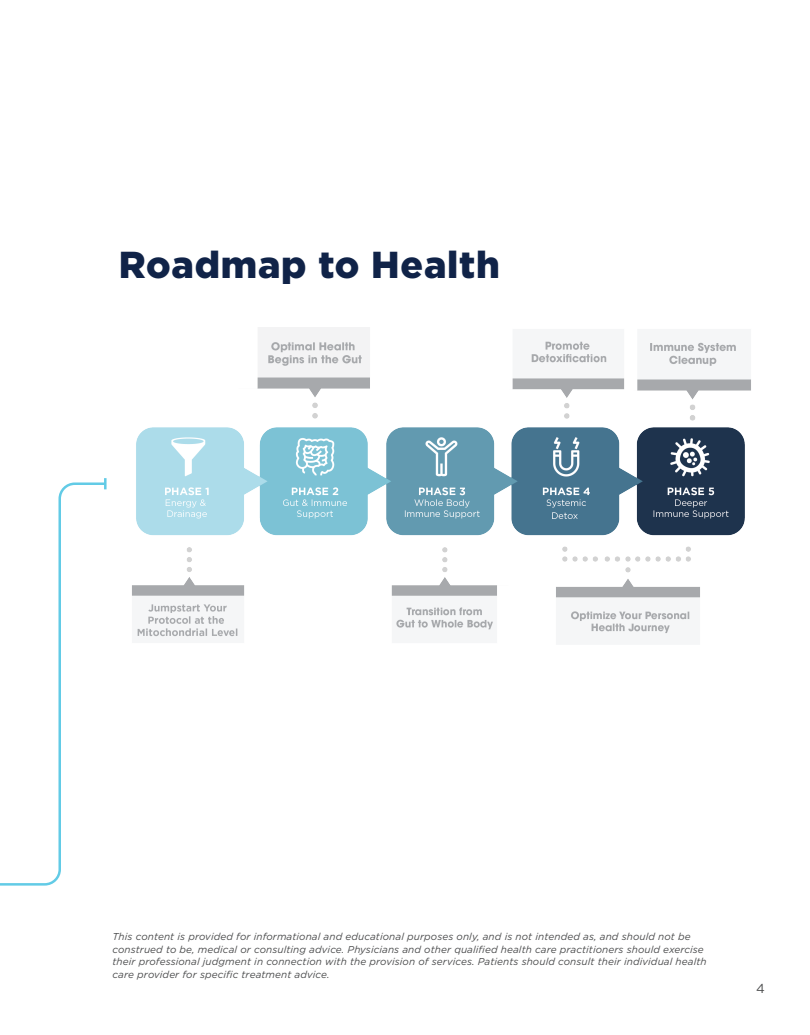
<style>
.page{position:relative;width:810px;height:1035px;background:#fff}
.page>*{position:absolute;margin:0;border:0;box-sizing:border-box;transform-origin:0 0}
.Large_Page_Header{font:900 37.5px "Gotham";letter-spacing:.02em;color:#102348}
.t1{font:13px "Gotham";color:#4b4c4d}
.Gotham_Body_11_5_pt{font:italic 10px/12.5px "Gotham";letter-spacing:.01em;color:#4b4c4d}
</style>
<div class="page">
<img style="left:132px;top:327px;width:619px;height:310px">
<svg style="left:0;top:482px;width:107px;height:404px"></svg>
<svg style="left:104px;top:478px;width:3px;height:11px"></svg>
<p class="Large_Page_Header" style="left:119px;top:239px;width:383px">Roadmap to Health</p>
<p class="Gotham_Body_11_5_pt" style="left:112px;top:930px;width:596px">This content is provided for informational and educational purposes only, and is not intended as, and should not be construed to be, medical or consulting advice. Physicians and other qualified health care practitioners should exercise their professional judgment in connection with the provision of services. Patients should consult their individual health care provider for specific treatment advice.</p>
<h2 class="t1" style="left:756px;top:980px;width:10px">4</h2>
</div>
